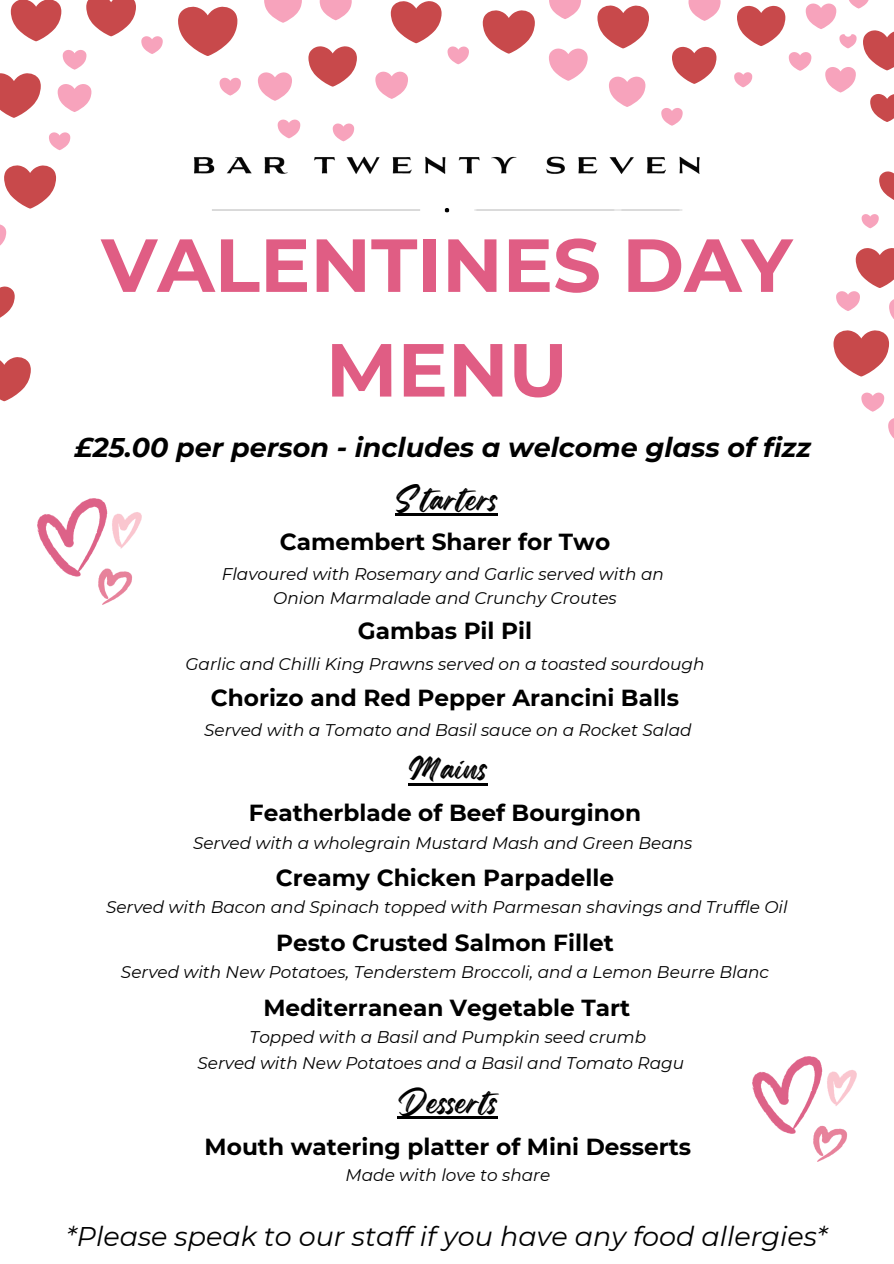
<style>
.page{position:relative;width:894px;height:1264px;background:#fff}
.page>*{position:absolute;margin:0;border:0;box-sizing:border-box;transform-origin:0 0}
.t1{font:700 75px/104.7px "Montserrat";color:#e05d84;text-align:center}
.t2{font:29.55px "Regular Brush";color:#000}
.t3{font:italic 27px "Montserrat";color:#000}
.t4{font:italic 700 27px "Montserrat";color:#000}
.t5{font:700 23.25px "Montserrat";color:#000}
.t6{font:italic 16.8px "Montserrat";color:#000}
</style>
<div class="page">
<svg style="left:861px;top:214px;width:17px;height:14px"></svg>
<svg style="left:861px;top:392px;width:22px;height:20px"></svg>
<svg style="left:49px;top:132px;width:21px;height:18px"></svg>
<svg style="left:688px;top:0;width:32px;height:21px"></svg>
<svg style="left:0;top:224px;width:6px;height:22px"></svg>
<svg style="left:888px;top:418px;width:5px;height:20px"></svg>
<svg style="left:319px;top:0;width:32px;height:20px"></svg>
<svg style="left:549px;top:0;width:32px;height:19px"></svg>
<svg style="left:264px;top:0;width:38px;height:22px"></svg>
<svg style="left:0;top:286px;width:15px;height:32px"></svg>
<svg style="left:879px;top:171px;width:14px;height:29px"></svg>
<svg style="left:0;top:357px;width:31px;height:44px"></svg>
<svg style="left:178px;top:6px;width:59px;height:16px"></svg>
<svg style="left:390px;top:1px;width:51px;height:21px"></svg>
<svg style="left:482px;top:10px;width:52px;height:12px"></svg>
<svg style="left:833px;top:248px;width:60px;height:128px"></svg>
<svg style="left:0;top:0;width:157px;height:118px"></svg>
<svg style="left:597px;top:5px;width:51px;height:17px"></svg>
<svg style="left:735px;top:0;width:158px;height:122px"></svg>
<svg style="left:4px;top:165px;width:52px;height:43px"></svg>
<img style="left:157px;top:22px;width:578px;height:191px">
<img style="left:752px;top:1056px;width:103px;height:105px">
<hr style="left:395px;top:513px;width:103px;height:2px;background:#000">
<hr style="left:408px;top:783px;width:79px;height:2px;background:#000">
<hr style="left:398px;top:1116px;width:100px;height:2px;background:#000">
<img style="left:38px;top:499px;width:103px;height:105px">
<p class="t1" style="left:101px;top:213px;width:692px">VALENTINES DAY<br>MENU</p>
<h3 class="t4" style="left:75px;top:430px;width:737px">£25.00 per person - includes a welcome glass of fizz</h3>
<p class="t2" style="left:395px;top:475px;width:104px">Starters</p>
<h1 class="t5" style="left:280px;top:527px;width:332px">Camembert Sharer for Two</h1>
<h2 class="t6" style="left:222px;top:564px;width:443px">Flavoured with Rosemary and Garlic served with an</h2>
<p class="t6" style="left:273px;top:587px;width:345px">Onion Marmalade and Crunchy Croutes</p>
<h3 class="t5" style="left:358px;top:617px;width:176px">Gambas Pil Pil</h3>
<h4 class="t6" style="left:185px;top:653px;width:520px">Garlic and Chilli King Prawns served on a toasted sourdough</h4>
<p class="t5" style="left:211px;top:683px;width:470px">Chorizo and Red Pepper Arancini Balls</p>
<p class="t6" style="left:204px;top:719px;width:488px">Served with a Tomato and Basil sauce on a Rocket Salad</p>
<h4 class="t2" style="left:408px;top:745px;width:81px">Mains</h4>
<p class="t5" style="left:249px;top:798px;width:393px">Featherblade of Beef Bourginon</p>
<h4 class="t6" style="left:193px;top:832px;width:501px">Served with a wholegrain Mustard Mash and Green Beans</h4>
<p class="t5" style="left:276px;top:863px;width:339px">Creamy Chicken Parpadelle</p>
<h3 class="t6" style="left:106px;top:897px;width:682px">Served with Bacon and Spinach topped with Parmesan shavings and Truffle Oil</h3>
<h4 class="t5" style="left:276px;top:928px;width:339px">Pesto Crusted Salmon Fillet</h4>
<p class="t6" style="left:121px;top:961px;width:649px">Served with New Potatoes, Tenderstem Broccoli, and a Lemon Beurre Blanc</p>
<h4 class="t5" style="left:263px;top:993px;width:368px">Mediterranean Vegetable Tart</h4>
<p class="t6" style="left:197px;top:1052px;width:488px">Served with New Potatoes and a Basil and Tomato Ragu</p>
<h4 class="t6" style="left:249px;top:1026px;width:398px">Topped with a Basil and Pumpkin seed crumb</h4>
<p class="t2" style="left:398px;top:1078px;width:101px">Desserts</p>
<h4 class="t5" style="left:204px;top:1132px;width:488px">Mouth watering platter of Mini Desserts</h4>
<p class="t6" style="left:345px;top:1165px;width:206px">Made with love to share</p>
<p class="t3" style="left:66px;top:1219px;width:762px">*Please speak to our staff if you have any food allergies*</p>
</div>
